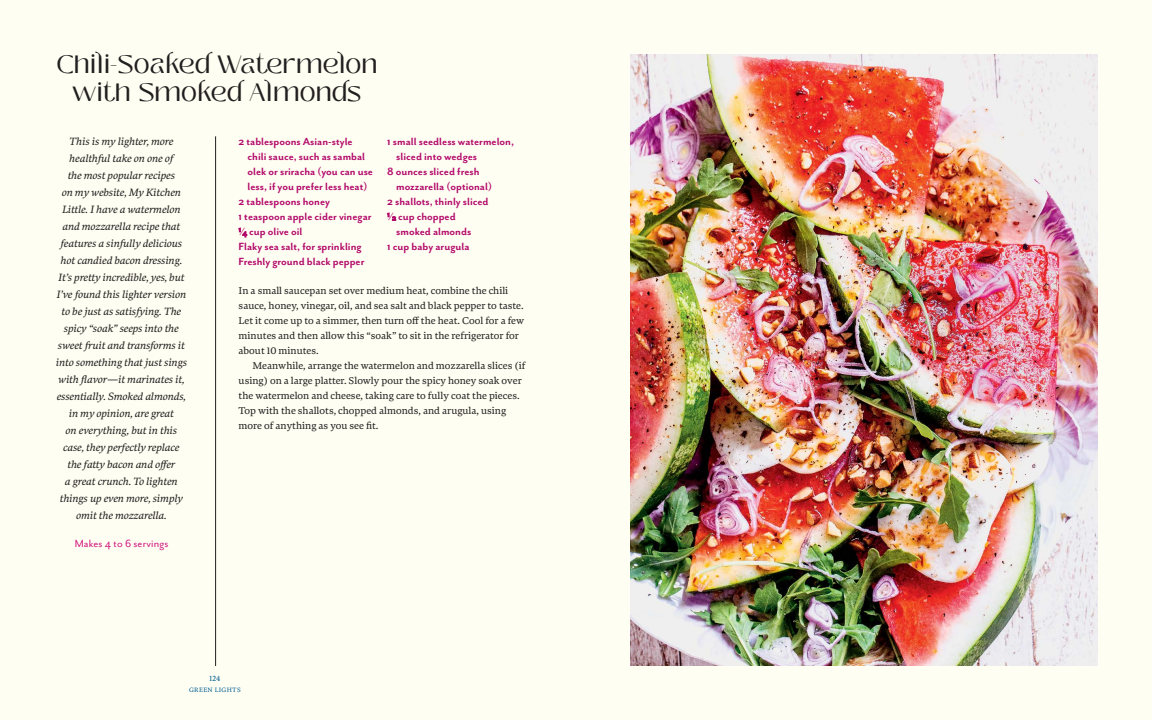
<style>
.page{position:relative;width:1152px;height:720px;background:#fffef2}
.page>*{position:absolute;margin:0;border:0;box-sizing:border-box;transform-origin:0 0}
.t1{font:25px/28px "Zolina";letter-spacing:.035em;color:#231f20;text-align:center}
.t2{font:700 12px "Mr Eaves San OT";color:#b20a6b}
.t3{font:12px "Mr Eaves San OT";letter-spacing:.01em;color:#d0157d}
.t4{font:italic 11px/17px "Bennet Text Two";color:#231f20;text-align:center}
.t5{font:10.2px/15px "Bennet Text Two";color:#231f20}
.t6{font:8px "Bennet Text Two";color:#005d92}
.t7{font:6.5px "Bennet Text Two";letter-spacing:.05em;color:#005d92}
.s1{font-size:8.4px}
</style>
<div class="page">
<hr style="left:215px;top:136px;width:1px;height:530px;background:#231f20">
<img style="left:630px;top:54px;width:468px;height:612px">
<h1 class="t1" style="left:57px;top:51px;width:322px">Chili-Soaked Watermelon with Smoked Almonds</h1>
<p class="t4" style="left:56px;top:133px;width:133px">This is my lighter, more healthful take on one of<br>the most popular recipes<br>on my website, My Kitchen<br>Little. I have a watermelon and mozzarella recipe that features a sinfully delicious hot candied bacon dressing.<br>It’s pretty incredible, yes, but<br>I’ve found this lighter version to be just as satisfying. The spicy “soak” seeps into the sweet fruit and transforms it into something that just sings with flavor—it marinates it, essentially. Smoked almonds, in my opinion, are great<br>on everything, but in this case, they perfectly replace the fatty bacon and offer<br>a great crunch. To lighten things up even more, simply omit the mozzarella.</p>
<p class="t3" style="left:75px;top:537px;width:95px">Makes 4 to 6 servings</p>
<p class="t2" style="left:239px;top:135px;width:116px">2 tablespoons Asian-style</p>
<p class="t2" style="left:248px;top:150px;width:119px">chili sauce, such as sambal</p>
<p class="t2" style="left:248px;top:165px;width:127px">olek or sriracha (you can use</p>
<p class="t2" style="left:248px;top:180px;width:121px">less, if you prefer less heat)</p>
<p class="t2" style="left:239px;top:195px;width:93px">2 tablespoons honey</p>
<p class="t2" style="left:239px;top:210px;width:135px">1 teaspoon apple cider vinegar</p>
<p class="t2" style="left:239px;top:225px;width:65px"><sup>1</sup>⁄<span class="s1">4</span> cup olive oil</p>
<p class="t2" style="left:239px;top:240px;width:125px">Flaky sea salt, for sprinkling</p>
<p class="t2" style="left:239px;top:255px;width:127px">Freshly ground black pepper</p>
<p class="t2" style="left:387px;top:135px;width:128px">1 small seedless watermelon,</p>
<p class="t2" style="left:396px;top:150px;width:82px">sliced into wedges</p>
<p class="t2" style="left:387px;top:165px;width:94px">8 ounces sliced fresh</p>
<p class="t2" style="left:396px;top:180px;width:97px">mozzarella (optional)</p>
<p class="t2" style="left:387px;top:195px;width:103px">2 shallots, thinly sliced</p>
<p class="t2" style="left:387px;top:210px;width:70px"><sup>1</sup>⁄<span class="s1">2</span> cup chopped</p>
<p class="t2" style="left:396px;top:225px;width:77px">smoked almonds</p>
<p class="t2" style="left:387px;top:240px;width:84px">1 cup baby arugula</p>
<p class="t5" style="left:239px;top:283px;width:287px">In a small saucepan set over medium heat, combine the chili sauce, honey, vinegar, oil, and sea salt and black pepper to taste.<br>Let it come up to a simmer, then turn off the heat. Cool for a few minutes and then allow this “soak” to sit in the refrigerator for about 10 minutes.</p>
<p class="t5" style="left:239px;top:358px;width:288px;text-indent:14px">Meanwhile, arrange the watermelon and mozzarella slices (if using) on a large platter. Slowly pour the spicy honey soak over the watermelon and cheese, taking care to fully coat the pieces.<br>Top with the shallots, chopped almonds, and arugula, using more of anything as you see fit.</p>
<p class="t6" style="left:210px;top:673px;width:12px">124</p>
<p class="t7" style="left:189px;top:686px;width:53px">GREEN LIGHTS</p>
</div>
